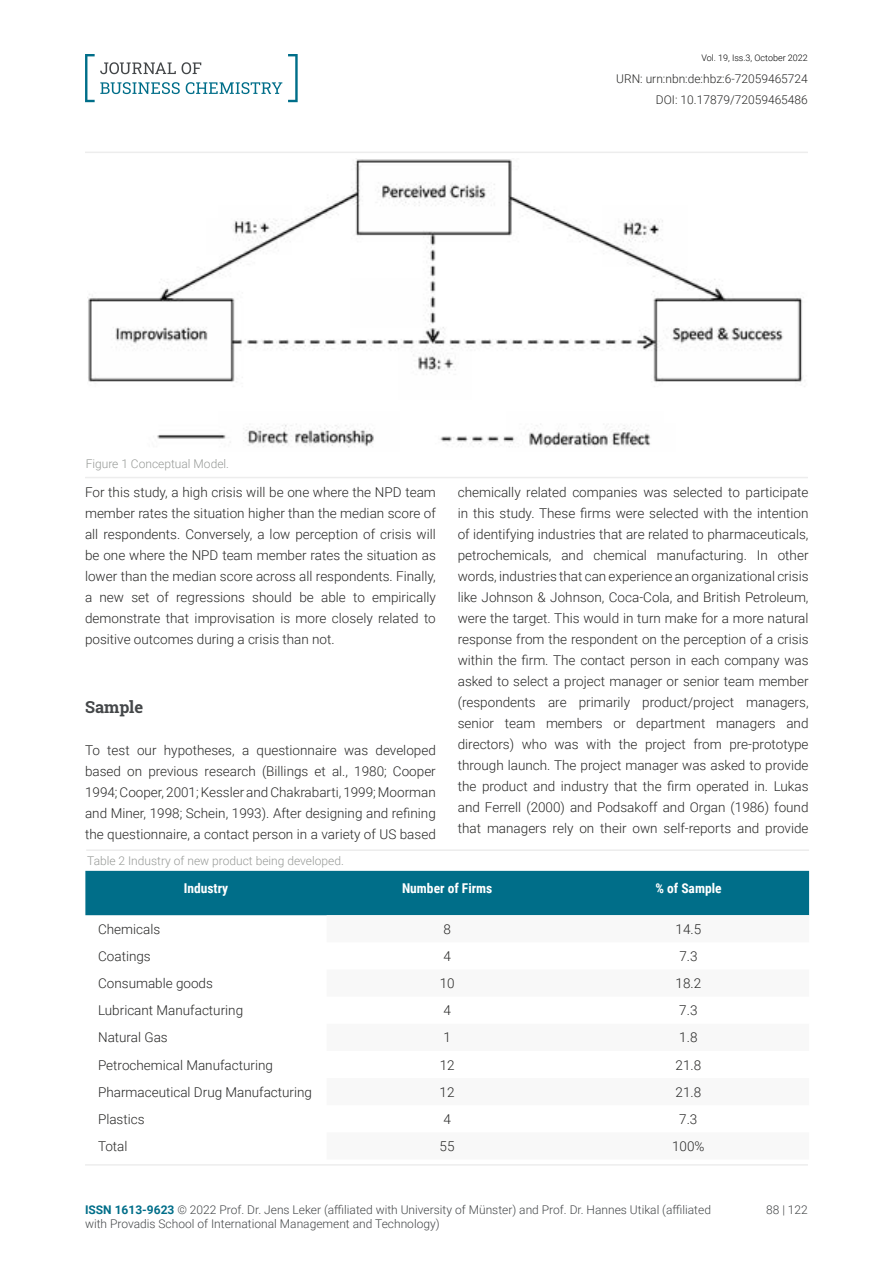
<style>
.page{position:relative;width:893px;height:1263px;background:#fff}
.page>*{position:absolute;margin:0;border:0;box-sizing:border-box;transform-origin:0 0}
.t1{font:700 16.5px "Roboto Slab";color:#444749}
.t2{font:300 13.5px/21px "Roboto";color:#282827;text-align:justify}
.t3{font:700 13.5px "Roboto Condensed";color:#fff}
.t4{font:300 12px/14.4px "Roboto";color:#444749}
.t5{font:300 12px "Roboto";color:#979a97}
.t6{font:300 12px/21px "Roboto";color:#282827;text-align:right}
.t7{font:300 9px "Roboto";color:#000}
.s1{font-weight:700;color:#006e89}
</style>
<div class="page">
<hr style="left:85px;top:1164px;width:723px;height:2px;background:#ededed">
<svg style="left:288px;top:54px;width:10px;height:48px"></svg>
<svg style="left:85px;top:54px;width:197px;height:48px"></svg>
<hr style="left:85px;top:477px;width:723px;height:1px;background:#ededed">
<hr style="left:85px;top:152px;width:723px;height:1px;background:#ededed">
<div style="left:85px;top:871px;width:724px;height:44px;background:#006e89"></div>
<svg style="left:327px;top:915px;width:482px;height:1px"></svg>
<hr style="left:86px;top:849px;width:723px;height:2px;background:#ededed">
<img style="left:88px;top:159px;width:717px;height:289px">
<p class="t7" style="left:701px;top:51px;width:108px">Vol. 19, Iss.3, October 2022</p>
<p class="t6" style="left:616px;top:67px;width:193px">URN: urn:nbn:de:hbz:6-72059465724<br>DOI: 10.17879/72059465486</p>
<p class="t5" style="left:86px;top:456px;width:145px">Figure 1 Conceptual Model.</p>
<p class="t2" style="left:85px;top:481px;width:352px">For this study, a high crisis will be one where the NPD team member rates the situation higher than the median score of all respondents. Conversely, a low perception of crisis will be one where the NPD team member rates the situation as lower than the median score across all respondents. Finally, a new set of regressions should be able to empirically demonstrate that improvisation is more closely related to positive outcomes during a crisis than not.</p>
<p class="t1" style="left:85px;top:695px;width:60px">Sample</p>
<p class="t2" style="left:85px;top:739px;width:352px">To test our hypotheses, a questionnaire was developed based on previous research (Billings et al., 1980; Cooper 1994; Cooper, 2001; Kessler and Chakrabarti, 1999; Moorman and Miner, 1998; Schein, 1993). After designing and refining the questionnaire, a contact person in a variety of US based</p>
<p class="t5" style="left:87px;top:852px;width:258px">Table 2 Industry of new product being developed.</p>
<p class="t2" style="left:458px;top:481px;width:352px">chemically related companies was selected to participate in this study. These firms were selected with the intention of identifying industries that are related to pharmaceuticals, petrochemicals, and chemical manufacturing. In other words, industries that can experience an organizational crisis like Johnson &amp; Johnson, Coca-Cola, and British Petroleum, were the target. This would in turn make for a more natural response from the respondent on the perception of a crisis within the firm. The contact person in each company was asked to select a project manager or senior team member (respondents are primarily product/project managers, senior team members or department managers and directors) who was with the project from pre-prototype through launch. The project manager was asked to provide the product and industry that the firm operated in. Lukas and Ferrell (2000) and Podsakoff and Organ (1986) found that managers rely on their own self-reports and provide</p>
<p class="t3" style="left:184px;top:879px;width:46px">Industry</p>
<p class="t3" style="left:402px;top:879px;width:92px">Number of Firms</p>
<p class="t3" style="left:655px;top:879px;width:68px">% of Sample</p>
<p class="t2" style="left:98px;top:918px;width:64px">Chemicals</p>
<p class="t2" style="left:443px;top:918px;width:9px">8</p>
<p class="t2" style="left:676px;top:918px;width:27px">14.5</p>
<p class="t2" style="left:98px;top:945px;width:54px">Coatings</p>
<p class="t2" style="left:443px;top:945px;width:9px">4</p>
<p class="t2" style="left:679px;top:945px;width:20px">7.3</p>
<p class="t2" style="left:98px;top:972px;width:116px">Consumable goods</p>
<p class="t2" style="left:440px;top:972px;width:16px">10</p>
<p class="t2" style="left:676px;top:972px;width:27px">18.2</p>
<p class="t2" style="left:98px;top:999px;width:147px">Lubricant Manufacturing</p>
<p class="t2" style="left:443px;top:999px;width:9px">4</p>
<p class="t2" style="left:679px;top:999px;width:20px">7.3</p>
<p class="t2" style="left:98px;top:1026px;width:71px">Natural Gas</p>
<p class="t2" style="left:443px;top:1026px;width:9px">1</p>
<p class="t2" style="left:679px;top:1026px;width:20px">1.8</p>
<p class="t2" style="left:98px;top:1054px;width:176px">Petrochemical Manufacturing</p>
<p class="t2" style="left:440px;top:1054px;width:16px">12</p>
<p class="t2" style="left:675px;top:1054px;width:27px">21.8</p>
<p class="t2" style="left:98px;top:1081px;width:216px">Pharmaceutical Drug Manufacturing</p>
<p class="t2" style="left:440px;top:1081px;width:16px">12</p>
<p class="t2" style="left:675px;top:1081px;width:27px">21.8</p>
<p class="t2" style="left:98px;top:1108px;width:48px">Plastics</p>
<p class="t2" style="left:443px;top:1108px;width:9px">4</p>
<p class="t2" style="left:679px;top:1108px;width:20px">7.3</p>
<p class="t2" style="left:98px;top:1135px;width:31px">Total</p>
<p class="t2" style="left:440px;top:1135px;width:16px">55</p>
<p class="t2" style="left:672px;top:1135px;width:34px">100%</p>
<p class="t4" style="left:85px;top:1202px;width:627px"><span class="s1">ISSN 1613-9623</span> © 2022 Prof. Dr. Jens Leker (affiliated with University of Münster) and Prof. Dr. Hannes Utikal (affiliated with Provadis School of International Management and Technology)</p>
<p class="t4" style="left:766px;top:1202px;width:43px">88 | 122</p>
</div>
